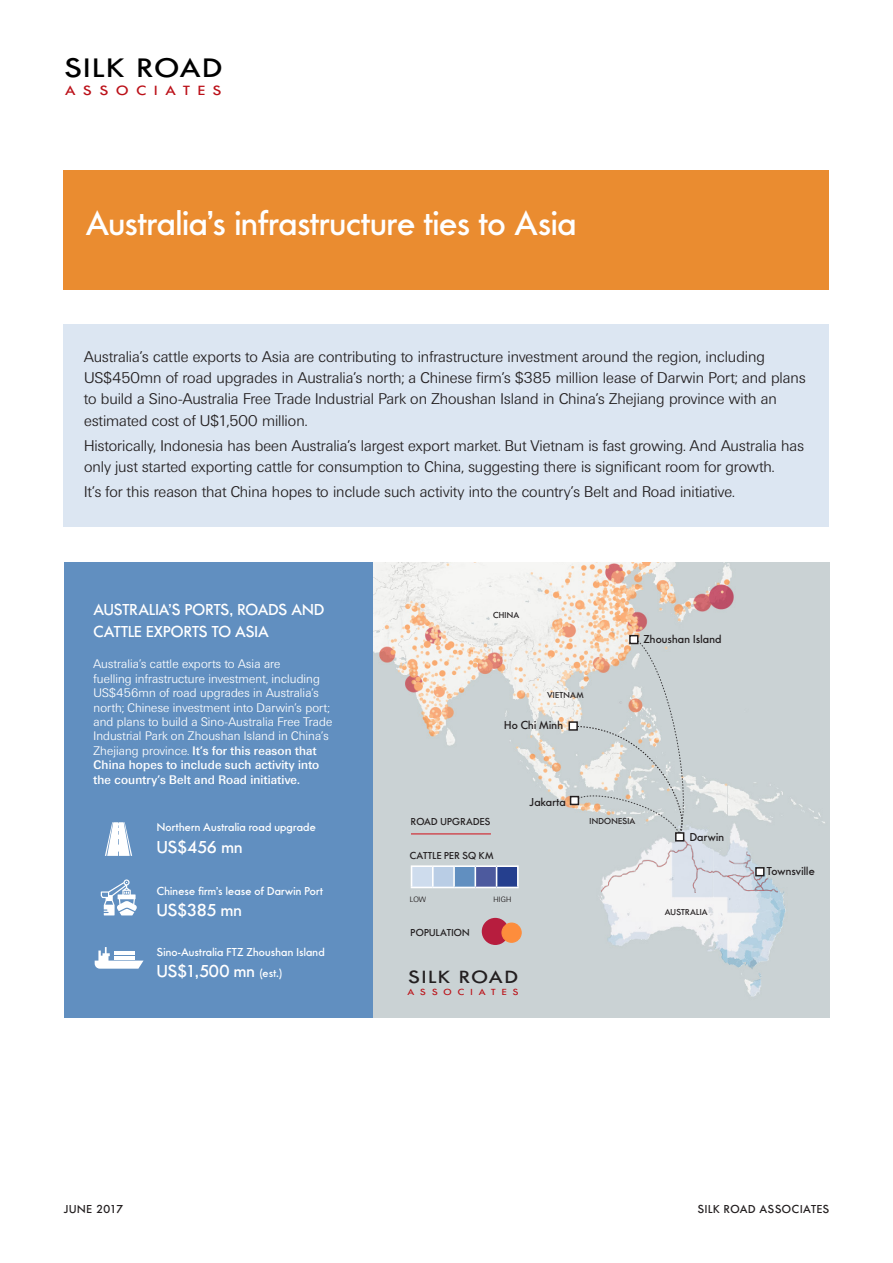
<style>
.page{position:relative;width:893px;height:1263px;background:#fff}
.page>*{position:absolute;margin:0;border:0;box-sizing:border-box;transform-origin:0 0}
.t1{font:500 36px "Futura No 2 D";color:#fff}
.t2{font:500 27.75px "Futura No 2 D";letter-spacing:.055em;color:#000;scale:1.15 1}
.t3{font:500 18.45px "Futura No 2 D";letter-spacing:.08em;color:#231f20;scale:1.16 1}
.t4{font:500 18px "Futura No 2 D";color:#fff}
.t5{font:500 16.5px/21.6px "Futura No 2 D";color:#fff}
.t6{font:300 15px/21px "Ultimate Serial";letter-spacing:.005em;color:#231f20}
.t7{font:500 13.95px "Futura No 2 D";letter-spacing:.495em;color:#bb1018;scale:1.15 1}
.t8{font:300 12px/14.4px "Ultimate Serial";letter-spacing:.01em;color:#fff}
.t9{font:500 12px "Futura No 2 D";letter-spacing:.02em;color:#fff}
.t10{font:500 12px "Futura No 2 D";letter-spacing:.025em;color:#231f20}
.t11{font:500 12px "Futura No 2 D";letter-spacing:.055em;color:#231f20}
.t12{font:500 10.5px "Futura No 2 D";letter-spacing:.02em;color:#231f20}
.t13{font:500 9.15px "Futura No 2 D";letter-spacing:.57em;color:#bb141a;scale:1.15 1}
.t14{font:500 9px "Futura No 2 D";letter-spacing:.025em;color:#231f20}
.t15{font:300 7.5px "Ultimate Serial";letter-spacing:.02em;color:#231f20}
.s1{font-weight:500}
.s2{font-size:12px}
</style>
<div class="page">
<div style="left:64px;top:170px;width:765px;height:119px;background:#ea8c30"></div>
<div style="left:64px;top:324px;width:765px;height:202px;background:#dce6f2"></div>
<img style="left:372px;top:563px;width:458px;height:455px">
<svg style="left:574px;top:636px;width:121px;height:201px;background:#d0d2d1"></svg>
<img style="left:602px;top:834px;width:175px;height:59px">
<div style="left:64px;top:563px;width:308px;height:455px;background:#618fc0"></div>
<hr style="left:411px;top:865px;width:22px;height:2px;background:#fff">
<hr style="left:433px;top:865px;width:21px;height:2px;background:#fff">
<hr style="left:454px;top:865px;width:21px;height:2px;background:#fff">
<hr style="left:475px;top:865px;width:22px;height:2px;background:#fff">
<hr style="left:497px;top:865px;width:22px;height:2px;background:#fff">
<svg style="left:411px;top:867px;width:108px;height:21px;background:#8ba0c8"></svg>
<div style="left:676px;top:833px;width:8px;height:8px;background:#fff"></div>
<div style="left:675px;top:832px;width:9px;height:9px;border:2px solid #231f20"></div>
<div style="left:756px;top:868px;width:8px;height:8px;background:#fff"></div>
<div style="left:755px;top:867px;width:10px;height:9px;border:2px solid #231f20"></div>
<hr style="left:411px;top:833px;width:80px;height:1px;background:#d1232a">
<div style="left:630px;top:636px;width:8px;height:7px;background:#fff"></div>
<div style="left:629px;top:635px;width:9px;height:9px;border:2px solid #231f20"></div>
<div style="left:571px;top:797px;width:7px;height:7px;background:#fff"></div>
<div style="left:570px;top:796px;width:9px;height:9px;border:2px solid #231f20"></div>
<div style="left:569px;top:722px;width:8px;height:8px;background:#fff"></div>
<div style="left:568px;top:721px;width:10px;height:10px;border:2px solid #231f20"></div>
<div style="left:482px;top:919px;width:26px;height:25px;background:#b71d3e;border-radius:50%"></div>
<div style="left:482px;top:918px;width:27px;height:27px;border:2px solid #b71d3e;border-radius:50%"></div>
<div style="left:502px;top:923px;width:19px;height:19px;background:#fd8d3c;border-radius:50%"></div>
<div style="left:501px;top:922px;width:21px;height:21px;border:1px solid #fd8d3c;border-radius:50%"></div>
<svg style="left:105px;top:822px;width:27px;height:34px"></svg>
<svg style="left:101px;top:879px;width:36px;height:36px"></svg>
<svg style="left:95px;top:947px;width:49px;height:22px"></svg>
<p class="t2" style="left:65px;top:52px;width:139px">SILK ROAD</p>
<p class="t7" style="left:65px;top:82px;width:137px">ASSOCIATES</p>
<p class="t1" style="left:86px;top:203px;width:492px">Australia’s infrastructure ties to Asia</p>
<p class="t6" style="left:84px;top:347px;width:723px">Australia’s cattle exports to Asia are contributing to infrastructure investment around the region, including US$450mn of road upgrades in Australia’s north; a Chinese firm’s $385 million lease of Darwin Port; and plans to build a Sino-Australia Free Trade Industrial Park on Zhoushan Island in China’s Zhejiang province with an estimated cost of U$1,500 million.</p>
<p class="t6" style="left:84px;top:435px;width:721px">Historically, Indonesia has been Australia’s largest export market. But Vietnam is fast growing. And Australia has only just started exporting cattle for consumption to China, suggesting there is significant room for growth.</p>
<p class="t6" style="left:84px;top:481px;width:652px">It’s for this reason that China hopes to include such activity into the country’s Belt and Road initiative.</p>
<p class="t5" style="left:94px;top:599px;width:232px">AUSTRALIA’S PORTS, ROADS AND<br>CATTLE EXPORTS TO ASIA</p>
<p class="t8" style="left:94px;top:657px;width:240px">Australia’s cattle exports to Asia are<br>fuelling infrastructure investment, including US$456mn of road upgrades in Australia’s north; Chinese investment into Darwin’s port; and plans to build a Sino-Australia Free Trade Industrial Park on Zhoushan Island in China’s Zhejiang province. <span class="s1">It’s for this reason that China hopes to include such activity into the country’s Belt and Road initiative.</span></p>
<p class="t9" style="left:157px;top:820px;width:160px">Northern Australia road upgrade</p>
<p class="t4" style="left:157px;top:836px;width:87px">US$456 mn</p>
<p class="t9" style="left:157px;top:884px;width:168px">Chinese firm’s lease of Darwin Port</p>
<p class="t4" style="left:157px;top:900px;width:87px">US$385 mn</p>
<p class="t9" style="left:157px;top:945px;width:169px">Sino-Australia FTZ Zhoushan Island</p>
<p class="t4" style="left:157px;top:961px;width:127px">US$1,500 mn <span class="s2">(est.)</span></p>
<p class="t14" style="left:493px;top:609px;width:28px">CHINA</p>
<p class="t14" style="left:547px;top:689px;width:38px">VIETNAM</p>
<p class="t10" style="left:504px;top:718px;width:60px">Ho Chi Minh</p>
<p class="t10" style="left:643px;top:632px;width:79px">Zhoushan Island</p>
<p class="t12" style="left:411px;top:816px;width:81px">ROAD UPGRADES</p>
<p class="t12" style="left:410px;top:849px;width:85px">CATTLE PER SQ KM</p>
<p class="t15" style="left:410px;top:895px;width:18px">LOW</p>
<p class="t15" style="left:493px;top:894px;width:19px">HIGH</p>
<p class="t12" style="left:411px;top:926px;width:61px">POPULATION</p>
<p class="t10" style="left:530px;top:795px;width:38px">Jakarta</p>
<p class="t3" style="left:409px;top:966px;width:96px">SILK ROAD</p>
<p class="t13" style="left:407px;top:987px;width:98px">ASSOCIATES</p>
<p class="t14" style="left:590px;top:816px;width:47px">INDONESIA</p>
<p class="t10" style="left:690px;top:830px;width:36px">Darwin</p>
<p class="t14" style="left:665px;top:906px;width:44px">AUSTRALIA</p>
<p class="t10" style="left:767px;top:864px;width:50px">Townsville</p>
<p class="t11" style="left:64px;top:1202px;width:61px">JUNE 2017</p>
<p class="t11" style="left:698px;top:1202px;width:133px">SILK ROAD ASSOCIATES</p>
</div>
